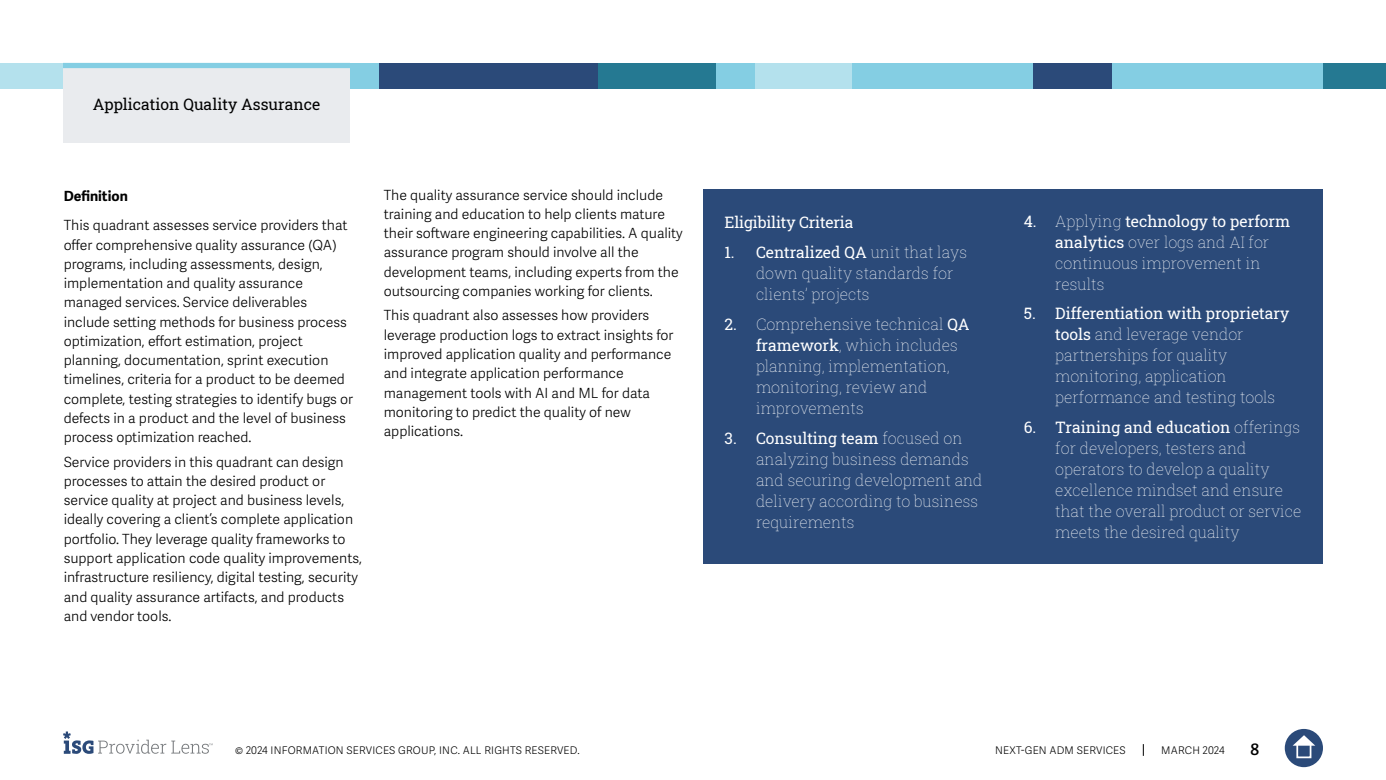
<style>
.page{position:relative;width:1386px;height:780px;background:#fff}
.page>*{position:absolute;margin:0;border:0;box-sizing:border-box;transform-origin:0 0}
.t1{font:15.75px/21px "Roboto Slab ISG P Thin";color:#fff}
.t2{font:15.75px "Roboto Slab ISG P Regular";color:#fff}
.t3{font:15.75px "Roboto Slab ISG P Regular";color:#000}
.t4{font:600 15.75px "Adelle Sans";color:#000}
.t5{font:300 14px/19.2px "Adelle Sans";color:#000101}
.t6{font:700 14px "Adelle Sans";color:#000}
.t7{font:300 10.5px "Adelle Sans";letter-spacing:.02em;color:#000}
.s1{font-family:"Roboto Slab ISG P Thin"}
.s2{font-family:"Roboto Slab ISG P Regular"}
</style>
<div class="page">
<svg style="left:1143px;top:744px;width:1px;height:12px"></svg>
<div style="left:1285px;top:729px;width:38px;height:38px;background:#2b4a79;border-radius:50%"></div>
<svg style="left:1293px;top:735px;width:22px;height:10px"></svg>
<div style="left:1296px;top:743px;width:15px;height:15px;border:2px solid #fff"></div>
<svg style="left:63px;top:731px;width:150px;height:23px"></svg>
<div style="left:1047px;top:63px;width:276px;height:26px;background:#84cee3"></div>
<div style="left:0;top:63px;width:158px;height:26px;background:#b4e1ed"></div>
<div style="left:158px;top:63px;width:233px;height:26px;background:#84cee3"></div>
<div style="left:850px;top:63px;width:184px;height:26px;background:#84cee3"></div>
<div style="left:1323px;top:63px;width:63px;height:26px;background:#257992"></div>
<div style="left:1033px;top:63px;width:79px;height:26px;background:#2b4a79"></div>
<div style="left:754px;top:63px;width:98px;height:26px;background:#b4e1ed"></div>
<div style="left:598px;top:63px;width:157px;height:26px;background:#84cee3"></div>
<div style="left:598px;top:63px;width:118px;height:26px;background:#257992"></div>
<div style="left:379px;top:63px;width:219px;height:26px;background:#2b4a79"></div>
<div style="left:704px;top:189px;width:619px;height:374px;background:#2b4a79"></div>
<div style="left:63px;top:64px;width:287px;height:78px;background:#e9ebee"></div>
<div style="left:63px;top:63px;width:287px;height:5px;background:#84cee3"></div>
<p class="t3" style="left:93px;top:93px;width:229px">Application Quality Assurance</p>
<p class="t6" style="left:64px;top:187px;width:66px">Definition</p>
<p class="t5" style="left:64px;top:216px;width:291px">This quadrant assesses service providers that offer comprehensive quality assurance (QA) programs, including assessments, design, implementation and quality assurance managed services. Service deliverables include setting methods for business process optimization, effort estimation, project planning, documentation, sprint execution timelines, criteria for a product to be deemed complete, testing strategies to identify bugs or defects in a product and the level of business process optimization reached.</p>
<p class="t5" style="left:64px;top:452px;width:300px">Service providers in this quadrant can design processes to attain the desired product or service quality at project and business levels, ideally covering a client’s complete application portfolio. They leverage quality frameworks to support application code quality improvements, infrastructure resiliency, digital testing, security and quality assurance artifacts, and products and vendor tools.</p>
<p class="t5" style="left:384px;top:185px;width:301px">The quality assurance service should include training and education to help clients mature their software engineering capabilities. A quality assurance program should involve all the development teams, including experts from the outsourcing companies working for clients.</p>
<p class="t5" style="left:384px;top:306px;width:291px">This quadrant also assesses how providers leverage production logs to extract insights for improved application quality and performance and integrate application performance management tools with AI and ML for data monitoring to predict the quality of new applications.</p>
<p class="t2" style="left:724px;top:212px;width:130px">Eligibility Criteria</p>
<p class="t2" style="left:724px;top:242px;width:244px">1. Centralized QA <span class="s1">unit that lays</span></p>
<p class="t1" style="left:756px;top:262px;width:199px">down quality standards for clients’ projects</p>
<p class="t1" style="left:756px;top:313px;width:215px;text-indent:-32px"><span class="s2">2.</span> Comprehensive technical <span class="s2">QA framework</span>, which includes planning, implementation, monitoring, review and improvements</p>
<p class="t2" style="left:724px;top:427px;width:240px">3. Consulting team <span class="s1">focused on</span></p>
<p class="t1" style="left:756px;top:448px;width:228px">analyzing business demands and securing development and delivery according to business requirements</p>
<p class="t2" style="left:1024px;top:210px;width:268px">4. <span class="s1">Applying</span> technology to perform</p>
<p class="t1" style="left:1055px;top:231px;width:215px"><span class="s2">analytics</span> over logs and AI for continuous improvement in results</p>
<p class="t2" style="left:1024px;top:303px;width:267px">5. Differentiation with proprietary</p>
<p class="t1" style="left:1055px;top:324px;width:222px"><span class="s2">tools</span> and leverage vendor partnerships for quality monitoring, application performance and testing tools</p>
<p class="t2" style="left:1024px;top:416px;width:278px">6. Training and education <span class="s1">offerings</span></p>
<p class="t1" style="left:1055px;top:437px;width:248px">for developers, testers and operators to develop a quality excellence mindset and ensure that the overall product or service meets the desired quality</p>
<p class="t7" style="left:235px;top:744px;width:346px">© 2024 INFORMATION SERVICES GROUP, INC. ALL RIGHTS RESERVED.</p>
<p class="t7" style="left:995px;top:744px;width:132px">NEXT-GEN ADM SERVICES</p>
<p class="t7" style="left:1161px;top:744px;width:65px">MARCH 2024</p>
<p class="t4" style="left:1250px;top:740px;width:10px">8</p>
</div>
